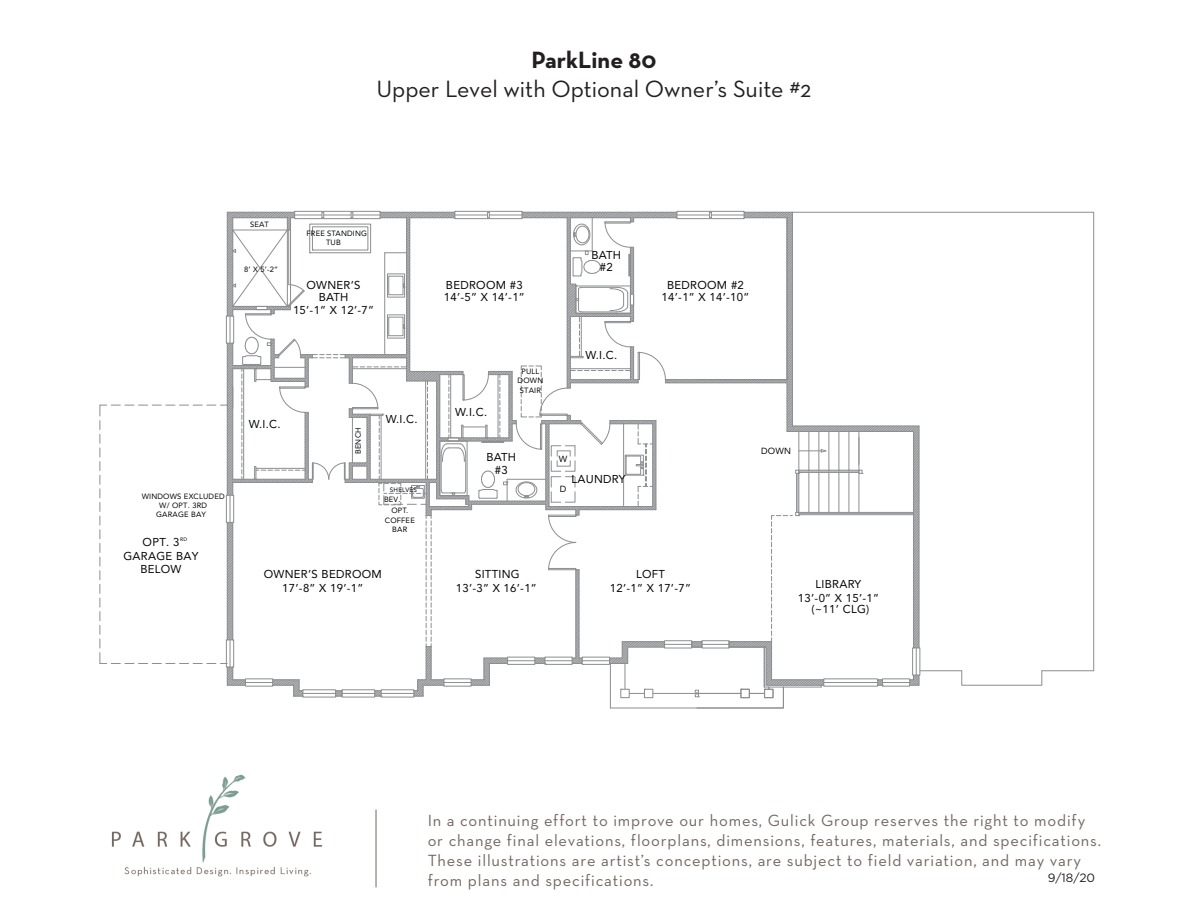
<style>
.page{position:relative;width:1188px;height:918px;background:#fff}
.page>*{position:absolute;margin:0;border:0;box-sizing:border-box;transform-origin:0 0}
.t1{font:24px "Neutra Text";color:#231f20}
.t2{font:700 24px "Neutra Text";color:#231f20}
.t3{font:16.5px/19.8px "Neutra Text";letter-spacing:.05em;color:#746661}
.t4{font:12px "Gotham";color:#231f20}
.t5{font:11.4px/12.6px "Avenir LT Std";letter-spacing:.025em;color:#040503;text-align:center}
.t6{font:8.85px "Avenir LT Std";color:#040503}
.t7{font:7.65px/9.1px "Avenir LT Std";letter-spacing:.025em;color:#040503;text-align:center}
.t8{font:6.3px "Avenir LT Std";letter-spacing:.025em;color:#040503}
.t9{font:5.1px "Avenir LT Std";color:#040503}
</style>
<div class="page">
<img style="left:111px;top:774px;width:211px;height:103px">
<hr style="left:376px;top:810px;width:1px;height:77px;background:#746661">
<div style="left:455px;top:211px;width:67px;height:1px;border:1px solid #8c8e91"></div>
<div style="left:677px;top:211px;width:67px;height:1px;border:1px solid #8c8e91"></div>
<div style="left:294px;top:211px;width:86px;height:1px;border:1px solid #8c8e91"></div>
<svg style="left:920px;top:212px;width:174px;height:459px"></svg>
<hr style="left:920px;top:671px;width:42px;height:1px;background:#8c8e91">
<hr style="left:1042px;top:671px;width:52px;height:1px;background:#8c8e91">
<svg style="left:100px;top:212px;width:820px;height:496px"></svg>
<h1 class="t2" style="left:531px;top:45px;width:127px">ParkLine 80</h1>
<h1 class="t1" style="left:377px;top:74px;width:436px">Upper Level with Optional Owner’s Suite #2</h1>
<p class="t7" style="left:250px;top:220px;width:20px">SEAT</p>
<p class="t7" style="left:244px;top:265px;width:36px">8’ X 5’-2”</p>
<p class="t7" style="left:326px;top:229px;width:42px;text-align:left;text-indent:-20px">FREE STANDING<br>TUB</p>
<p class="t5" style="left:591px;top:248px;width:31px">BATH #2</p>
<p class="t5" style="left:293px;top:279px;width:83px">OWNER’S<br>BATH<br>15’-1” X 12’-7”</p>
<p class="t5" style="left:444px;top:279px;width:83px;text-align:left">BEDROOM #3<br>14’-5” X 14’-1”</p>
<p class="t5" style="left:662px;top:279px;width:89px">BEDROOM #2<br>14’-1” X 14’-10”</p>
<p class="t5" style="left:249px;top:418px;width:33px">W.I.C.</p>
<p class="t7" style="left:354px;top:454px;width:28px;rotate:-90deg">BENCH</p>
<p class="t5" style="left:386px;top:412px;width:33px">W.I.C.</p>
<p class="t5" style="left:455px;top:406px;width:33px">W.I.C.</p>
<p class="t7" style="left:518px;top:367px;width:27px">PULL<br>DOWN<br>STAIR</p>
<p class="t5" style="left:486px;top:451px;width:31px">BATH #3</p>
<p class="t5" style="left:585px;top:349px;width:33px">W.I.C.</p>
<p class="t6" style="left:559px;top:453px;width:10px">W</p>
<p class="t5" style="left:572px;top:473px;width:55px">LAUNDRY</p>
<p class="t6" style="left:761px;top:446px;width:31px">DOWN</p>
<p class="t8" style="left:390px;top:486px;width:29px">SHELVES</p>
<p class="t7" style="left:142px;top:492px;width:84px">WINDOWS EXCLUDED<br>W/ OPT. 3RD<br>GARAGE BAY</p>
<p class="t7" style="left:384px;top:494px;width:18px">BEV.</p>
<p class="t7" style="left:385px;top:506px;width:32px">OPT.<br>COFFEE<br>BAR</p>
<p class="t6" style="left:560px;top:484px;width:8px">D</p>
<p class="t9" style="left:180px;top:536px;width:8px">RD</p>
<p class="t5" style="left:124px;top:535px;width:76px;line-height:13.6px">OPT. 3<br>GARAGE BAY<br>BELOW</p>
<p class="t5" style="left:264px;top:567px;width:120px;line-height:14px">OWNER’S BEDROOM<br>17’-8” X 19’-1”</p>
<p class="t5" style="left:456px;top:567px;width:83px;line-height:14px">SITTING<br>13’-3” X 16’-1”</p>
<p class="t5" style="left:610px;top:567px;width:83px;line-height:14px">LOFT<br>12’-1” X 17’-7”</p>
<p class="t5" style="left:798px;top:577px;width:83px;line-height:14px">LIBRARY<br>13’-0” X 15’-1”</p>
<p class="t5" style="left:811px;top:603px;width:59px">(~11’ CLG)</p>
<p class="t3" style="left:428px;top:810px;width:675px">In a continuing effort to improve our homes, Gulick Group reserves the right to modify or change final elevations, floorplans, dimensions, features, materials, and specifications.<br>These illustrations are artist’s conceptions, are subject to field variation, and may vary from plans and specifications.</p>
<p class="t4" style="left:1048px;top:870px;width:49px">9/18/20</p>
</div>
